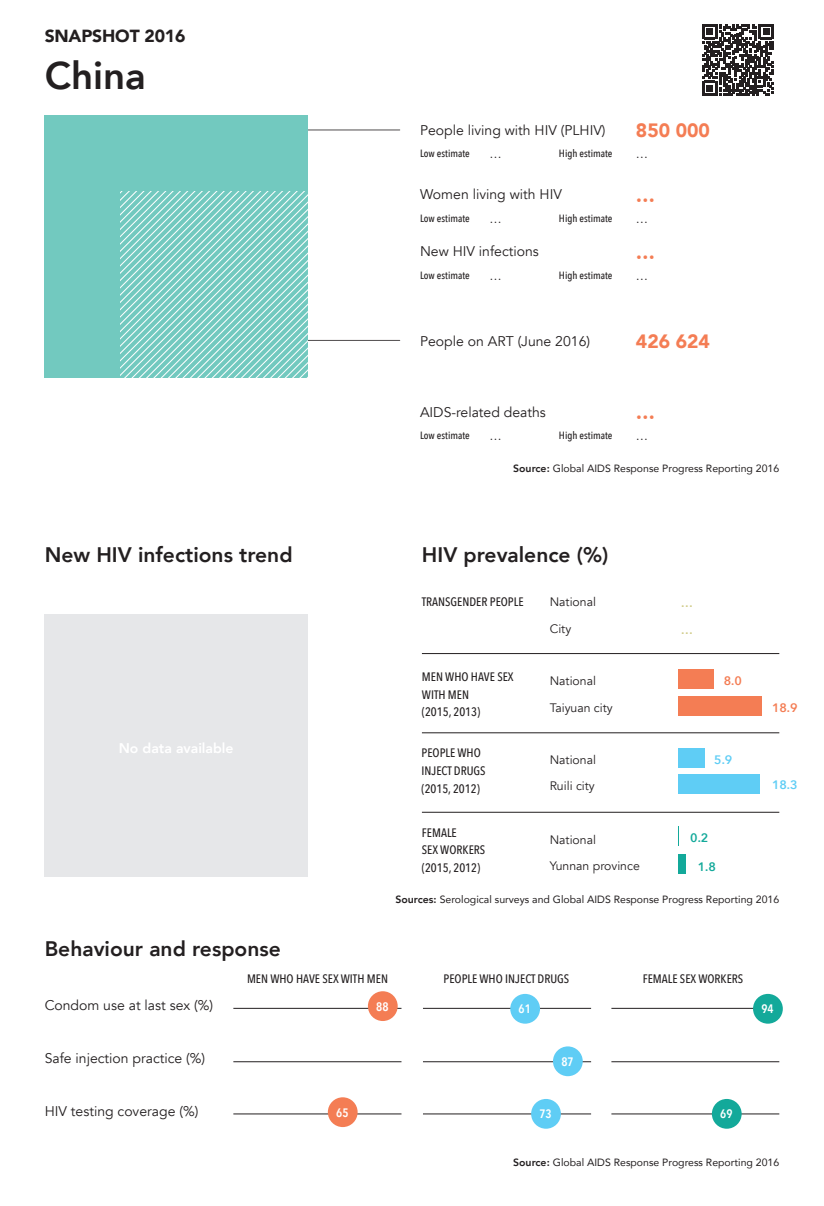
<style>
.page{position:relative;width:824px;height:1206px;background:#fff}
.page>*{position:absolute;margin:0;border:0;box-sizing:border-box;transform-origin:0 0}
.Header_H1{font:800 38.5px "Avenir";color:#231f20}
.t1{font:800 21px "Avenir";color:#231f20}
.t2{font:900 19.25px "Avenir";color:#f47d54}
.t3{font:900 17.5px "Avenir";letter-spacing:-.01em;color:#231f20}
.Country_body{font:14px "Avenir";color:#231f20}
.Country_body-2{font:800 14px "Avenir";color:#fff}
.Country_body-3{font:500 12.25px/17.5px "Avenir Next Condensed";color:#231f20}
.Avenir_Body{font:12.25px "Avenir";color:#231f20}
.t4{font:600 12.25px "Avenir Next Condensed";color:#fff}
.t5{font:600 12.25px "Avenir Next";color:#f47d54}
.t6{font:600 12.25px "Avenir Next";color:#5fcdf5}
.t7{font:600 12.25px "Avenir Next";color:#13a99a}
.t8{font:600 12.25px "Avenir Next";color:#cec984}
.Notes{font:10.5px "Avenir";color:#231f20}
.Avenir_Body-2{font:500 10.5px "Avenir Next Condensed";color:#231f20}
.s1{font-weight:800}
</style>
<div class="page">
<hr style="left:422px;top:653px;width:357px;height:1px;background:#231f20">
<hr style="left:422px;top:732px;width:357px;height:1px;background:#231f20">
<hr style="left:422px;top:811px;width:357px;height:1px;background:#231f20">
<hr style="left:233px;top:1007px;width:168px;height:1px;background:#231f20">
<hr style="left:423px;top:1007px;width:168px;height:1px;background:#231f20">
<hr style="left:423px;top:1061px;width:168px;height:1px;background:#231f20">
<hr style="left:423px;top:1113px;width:168px;height:1px;background:#231f20">
<hr style="left:233px;top:1061px;width:168px;height:1px;background:#231f20">
<hr style="left:233px;top:1113px;width:168px;height:1px;background:#231f20">
<hr style="left:611px;top:1007px;width:168px;height:1px;background:#231f20">
<hr style="left:611px;top:1061px;width:168px;height:1px;background:#231f20">
<hr style="left:611px;top:1113px;width:168px;height:1px;background:#231f20">
<hr style="left:233px;top:340px;width:167px;height:1px;background:#231f20">
<hr style="left:233px;top:129px;width:167px;height:1px;background:#231f20">
<div style="left:678px;top:774px;width:81px;height:20px;background:#5fcdf5"></div>
<div style="left:678px;top:854px;width:8px;height:20px;background:#13a99a"></div>
<div style="left:678px;top:668px;width:35px;height:20px;background:#f47d54"></div>
<div style="left:678px;top:748px;width:26px;height:20px;background:#5fcdf5"></div>
<div style="left:678px;top:695px;width:84px;height:20px;background:#f47d54"></div>
<svg style="left:678px;top:826px;width:1px;height:20px"></svg>
<div style="left:368px;top:991px;width:29px;height:30px;background:#f47d54;border-radius:50%"></div>
<div style="left:328px;top:1097px;width:29px;height:30px;background:#f47d54;border-radius:50%"></div>
<div style="left:510px;top:993px;width:30px;height:30px;background:#5fcdf5;border-radius:50%"></div>
<div style="left:553px;top:1046px;width:29px;height:30px;background:#5fcdf5;border-radius:50%"></div>
<div style="left:531px;top:1098px;width:30px;height:30px;background:#5fcdf5;border-radius:50%"></div>
<div style="left:753px;top:993px;width:29px;height:30px;background:#13a99a;border-radius:50%"></div>
<div style="left:711px;top:1098px;width:30px;height:30px;background:#13a99a;border-radius:50%"></div>
<div style="left:45px;top:116px;width:263px;height:262px;background:#72c9bf"></div>
<svg style="left:121px;top:192px;width:187px;height:186px"></svg>
<div style="left:45px;top:614px;width:263px;height:263px;background:#e6e7e9"></div>
<svg style="left:702px;top:24px;width:71px;height:72px"></svg>
<p class="t3" style="left:45px;top:21px;width:142px">SNAPSHOT 2016</p>
<p class="Header_H1" style="left:45px;top:46px;width:103px">China</p>
<p class="Country_body" style="left:420px;top:121px;width:187px">People living with HIV (PLHIV)</p>
<p class="t2" style="left:636px;top:114px;width:76px">850 000</p>
<p class="Avenir_Body-2" style="left:420px;top:147px;width:51px">Low estimate</p>
<p class="Avenir_Body" style="left:489px;top:147px;width:14px">…</p>
<p class="Avenir_Body-2" style="left:559px;top:147px;width:55px">High estimate</p>
<p class="Avenir_Body" style="left:636px;top:147px;width:14px">…</p>
<p class="Country_body" style="left:420px;top:186px;width:143px">Women living with HIV</p>
<p class="t2" style="left:636px;top:179px;width:21px">…</p>
<p class="Avenir_Body-2" style="left:420px;top:212px;width:51px">Low estimate</p>
<p class="Avenir_Body" style="left:489px;top:211px;width:14px">…</p>
<p class="Avenir_Body-2" style="left:559px;top:212px;width:55px">High estimate</p>
<p class="Avenir_Body" style="left:636px;top:211px;width:14px">…</p>
<p class="Country_body" style="left:420px;top:243px;width:120px">New HIV infections</p>
<p class="t2" style="left:636px;top:236px;width:21px">…</p>
<p class="Avenir_Body-2" style="left:420px;top:269px;width:51px">Low estimate</p>
<p class="Avenir_Body" style="left:489px;top:268px;width:14px">…</p>
<p class="Avenir_Body-2" style="left:559px;top:269px;width:55px">High estimate</p>
<p class="Avenir_Body" style="left:636px;top:268px;width:14px">…</p>
<p class="Country_body" style="left:420px;top:332px;width:172px">People on ART (June 2016)</p>
<p class="t2" style="left:636px;top:325px;width:76px">426 624</p>
<p class="Country_body" style="left:420px;top:403px;width:127px">AIDS-related deaths</p>
<p class="t2" style="left:636px;top:396px;width:21px">…</p>
<p class="Avenir_Body-2" style="left:420px;top:429px;width:51px">Low estimate</p>
<p class="Avenir_Body" style="left:489px;top:429px;width:14px">…</p>
<p class="Avenir_Body-2" style="left:559px;top:429px;width:55px">High estimate</p>
<p class="Avenir_Body" style="left:636px;top:429px;width:14px">…</p>
<p class="Notes" style="left:513px;top:460px;width:267px"><span class="s1">Source:</span> Global AIDS Response Progress Reporting 2016</p>
<h2 class="t1" style="left:45px;top:538px;width:249px">New HIV infections trend</h2>
<h2 class="t1" style="left:422px;top:538px;width:188px">HIV prevalence (%)</h2>
<p class="Country_body-3" style="left:422px;top:592px;width:103px">TRANSGENDER PEOPLE</p>
<p class="Country_body-3" style="left:422px;top:668px;width:93px">MEN WHO HAVE SEX<br>WITH MEN<br>(2015, 2013)</p>
<p class="Avenir_Body" style="left:549px;top:594px;width:48px">National</p>
<p class="Avenir_Body" style="left:549px;top:621px;width:23px">City</p>
<p class="Avenir_Body" style="left:549px;top:673px;width:48px">National</p>
<p class="Avenir_Body" style="left:549px;top:700px;width:65px">Taiyuan city</p>
<p class="t8" style="left:680px;top:592px;width:14px">…</p>
<p class="t8" style="left:680px;top:619px;width:14px">…</p>
<p class="t5" style="left:723px;top:669px;width:20px">8.0</p>
<p class="t5" style="left:772px;top:696px;width:27px">18.9</p>
<p class="Country_body-2" style="left:119px;top:737px;width:116px">No data available</p>
<p class="Country_body-3" style="left:421px;top:744px;width:66px">PEOPLE WHO<br>INJECT DRUGS (2015, 2012)</p>
<p class="Country_body-3" style="left:422px;top:823px;width:65px">FEMALE<br>SEX WORKERS (2015, 2012)</p>
<p class="Notes" style="left:395px;top:891px;width:385px"><span class="s1">Sources:</span> Serological surveys and Global AIDS Response Progress Reporting 2016</p>
<p class="Avenir_Body" style="left:549px;top:752px;width:48px">National</p>
<p class="t6" style="left:714px;top:749px;width:20px">5.9</p>
<p class="t6" style="left:772px;top:774px;width:27px">18.3</p>
<p class="Avenir_Body" style="left:549px;top:779px;width:47px">Ruili city</p>
<p class="t7" style="left:690px;top:827px;width:20px">0.2</p>
<p class="Avenir_Body" style="left:549px;top:832px;width:48px">National</p>
<p class="Avenir_Body" style="left:549px;top:858px;width:92px">Yunnan province</p>
<p class="t7" style="left:697px;top:856px;width:20px">1.8</p>
<h2 class="t1" style="left:45px;top:932px;width:238px">Behaviour and response</h2>
<p class="Country_body" style="left:45px;top:996px;width:170px">Condom use at last sex (%)</p>
<p class="Country_body" style="left:45px;top:1049px;width:162px">Safe injection practice (%)</p>
<p class="Country_body" style="left:45px;top:1103px;width:155px">HIV testing coverage (%)</p>
<p class="Country_body-3" style="left:247px;top:969px;width:142px">MEN WHO HAVE SEX WITH MEN</p>
<p class="Country_body-3" style="left:443px;top:969px;width:127px">PEOPLE WHO INJECT DRUGS</p>
<p class="Country_body-3" style="left:642px;top:969px;width:102px">FEMALE SEX WORKERS</p>
<p class="t4" style="left:376px;top:995px;width:14px">88</p>
<p class="t4" style="left:761px;top:998px;width:14px">94</p>
<p class="t4" style="left:518px;top:998px;width:14px">61</p>
<p class="t4" style="left:561px;top:1050px;width:14px">87</p>
<p class="t4" style="left:336px;top:1101px;width:14px">65</p>
<p class="t4" style="left:539px;top:1103px;width:14px">73</p>
<p class="Notes" style="left:513px;top:1153px;width:267px"><span class="s1">Source:</span> Global AIDS Response Progress Reporting 2016</p>
<p class="t4" style="left:720px;top:1103px;width:14px">69</p>
</div>
